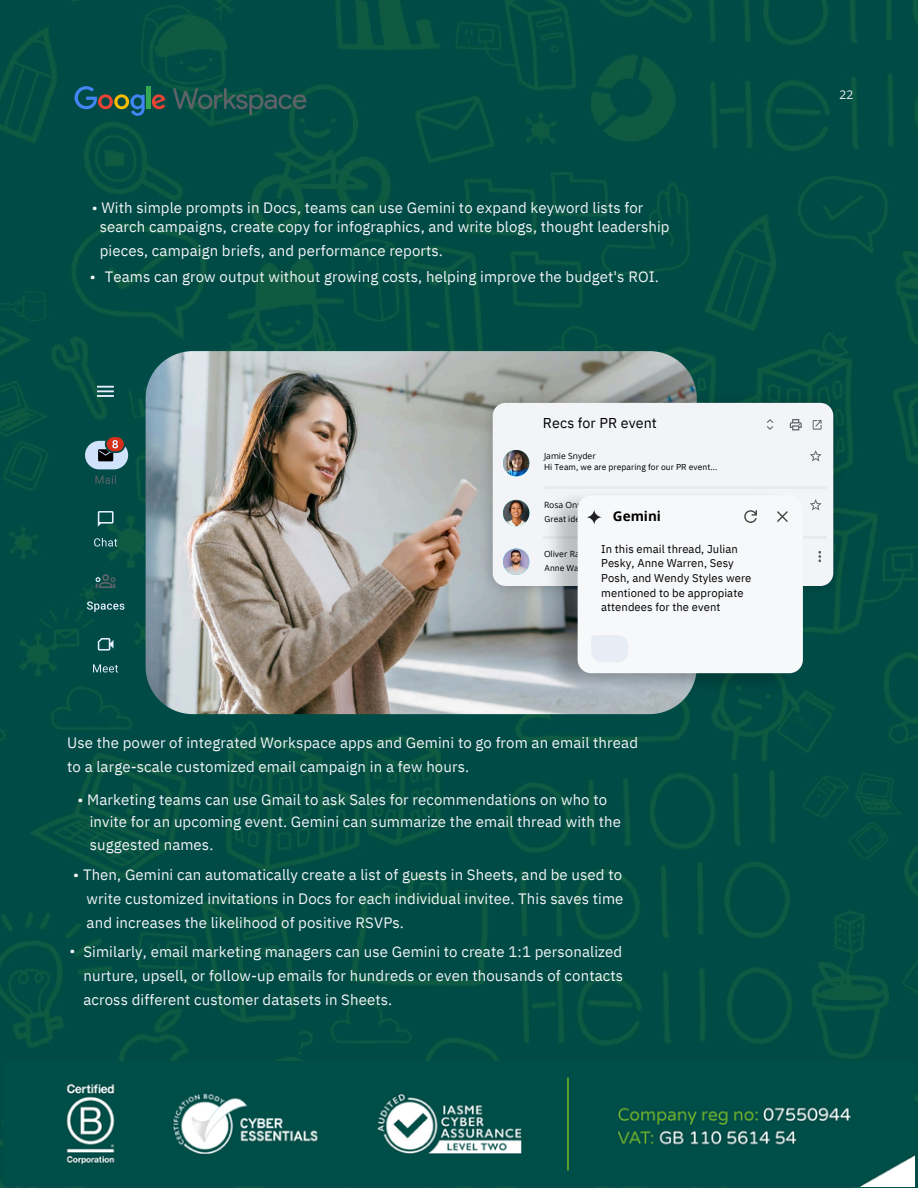
<style>
.page{position:relative;width:918px;height:1188px;background:#fff}
.page>*{position:absolute;margin:0;border:0;box-sizing:border-box;transform-origin:0 0}
.t1{font:15px/23.7px "IBM Plex Sans";letter-spacing:.005em;color:#f2f4f7}
.t2{font:14.25px "IBM Plex Sans";letter-spacing:.005em;color:#000}
.t3{font:700 13.5px "Open Sans";color:#000}
.t4{font:12px "Open Sans";color:#f2f4f7}
.t5{font:11.25px/14.7px "IBM Plex Sans";letter-spacing:.005em;color:#000}
.t6{font:8.55px "IBM Plex Sans";letter-spacing:.005em;color:#000}
.t7{font:8.55px "Open Sans";color:#000}
</style>
<div class="page">
<img style="left:0;top:0;width:918px;height:1188px">
<img style="left:146px;top:351px;width:550px;height:363px;border-radius:47px">
<svg style="left:173px;top:88px;width:133px;height:27px;background:#1b544d"></svg>
<svg style="left:75px;top:86px;width:70px;height:30px;background:#255a5f"></svg>
<hr style="left:147px;top:87px;width:3px;height:22px;background:#34a853">
<svg style="left:152px;top:94px;width:14px;height:15px"></svg>
<img style="left:480px;top:392px;width:366px;height:208px">
<div style="left:493px;top:403px;width:340px;height:183px;background:#f2f4f7;border-radius:13px"></div>
<hr style="left:543px;top:487px;width:284px;height:1px;background:#e8eaed">
<hr style="left:543px;top:537px;width:284px;height:1px;background:#e8eaed">
<img style="left:503px;top:450px;width:26px;height:26px;border-radius:50%">
<img style="left:503px;top:500px;width:26px;height:26px;border-radius:50%">
<img style="left:503px;top:549px;width:26px;height:26px;border-radius:50%">
<svg style="left:97px;top:386px;width:17px;height:11px"></svg>
<svg style="left:93px;top:664px;width:25px;height:9px"></svg>
<svg style="left:98px;top:638px;width:15px;height:13px"></svg>
<svg style="left:98px;top:511px;width:16px;height:16px"></svg>
<svg style="left:94px;top:538px;width:23px;height:9px"></svg>
<svg style="left:95px;top:475px;width:21px;height:9px"></svg>
<div style="left:107px;top:437px;width:17px;height:14px;background:#d62e1a;border-radius:7px"></div>
<svg style="left:85px;top:440px;width:43px;height:29px"></svg>
<svg style="left:87px;top:601px;width:37px;height:11px"></svg>
<svg style="left:96px;top:574px;width:20px;height:14px"></svg>
<svg style="left:767px;top:419px;width:6px;height:11px"></svg>
<svg style="left:810px;top:450px;width:12px;height:11px"></svg>
<svg style="left:810px;top:499px;width:12px;height:11px"></svg>
<svg style="left:790px;top:419px;width:12px;height:11px"></svg>
<svg style="left:813px;top:420px;width:9px;height:10px"></svg>
<svg style="left:818px;top:551px;width:3px;height:11px"></svg>
<img style="left:545px;top:497px;width:253px;height:198px">
<img style="left:573px;top:634px;width:6px;height:32px">
<div style="left:578px;top:495px;width:225px;height:178px;background:#f7f8fa;border-radius:14px"></div>
<svg style="left:586px;top:509px;width:16px;height:16px"></svg>
<svg style="left:744px;top:510px;width:13px;height:13px"></svg>
<svg style="left:777px;top:511px;width:11px;height:11px"></svg>
<svg style="left:591px;top:635px;width:37px;height:27px"></svg>
<img style="left:4px;top:1062px;width:911px;height:125px">
<p class="t1" style="left:92px;top:196px;width:553px">• With simple prompts in Docs, teams can use Gemini to expand keyword lists for</p>
<p class="t1" style="left:100px;top:215px;width:571px">search campaigns, create copy for infographics, and write blogs, thought leadership pieces, campaign briefs, and performance reports.</p>
<h1 class="t1" style="left:90px;top:264px;width:7px">•</h1>
<p class="t1" style="left:105px;top:264px;width:556px">Teams can grow output without growing costs, helping improve the budget's ROI.</p>
<h2 class="t2" style="left:543px;top:413px;width:115px">Recs for PR event</h2>
<p class="t7" style="left:544px;top:449px;width:53px">Jamie Snyder</p>
<p class="t6" style="left:544px;top:461px;width:175px">Hi Team, we are preparing for our PR event...</p>
<h3 class="t7" style="left:544px;top:499px;width:53px">Rosa Onneto</h3>
<h1 class="t3" style="left:613px;top:507px;width:50px">Gemini</h1>
<p class="t5" style="left:601px;top:541px;width:152px">In this email thread, Julian<br>Pesky, Anne Warren, Sesy<br>Posh, and Wendy Styles were</p>
<h1 class="t5" style="left:601px;top:585px;width:144px">mentioned to be appropiate attendees for the event</h1>
<p class="t7" style="left:544px;top:548px;width:60px">Oliver Ramirez</p>
<p class="t6" style="left:545px;top:562px;width:123px">Anne Warren and Sesy Posh we</p>
<p class="t1" style="left:67px;top:731px;width:572px">Use the power of integrated Workspace apps and Gemini to go from an email thread to a large-scale customized email campaign in a few hours.</p>
<p class="t1" style="left:78px;top:788px;width:531px">• Marketing teams can use Gmail to ask Sales for recommendations on who to</p>
<h1 class="t1" style="left:90px;top:809px;width:533px">invite for an upcoming event. Gemini can summarize the email thread with the suggested names.</h1>
<p class="t1" style="left:73px;top:863px;width:550px">• Then, Gemini can automatically create a list of guests in Sheets, and be used to</p>
<p class="t1" style="left:87px;top:886px;width:538px">write customized invitations in Docs for each individual invitee. This saves time and increases the likelihood of positive RSVPs.</p>
<p class="t1" style="left:83px;top:940px;width:541px;text-align:justify">Similarly, email marketing managers can use Gemini to create 1:1 personalized nurture, upsell, or follow-up emails for hundreds or even thousands of contacts across different customer datasets in Sheets.</p>
<p class="t1" style="left:69px;top:939px;width:7px">•</p>
<p class="t4" style="left:840px;top:86px;width:15px">22</p>
</div>
